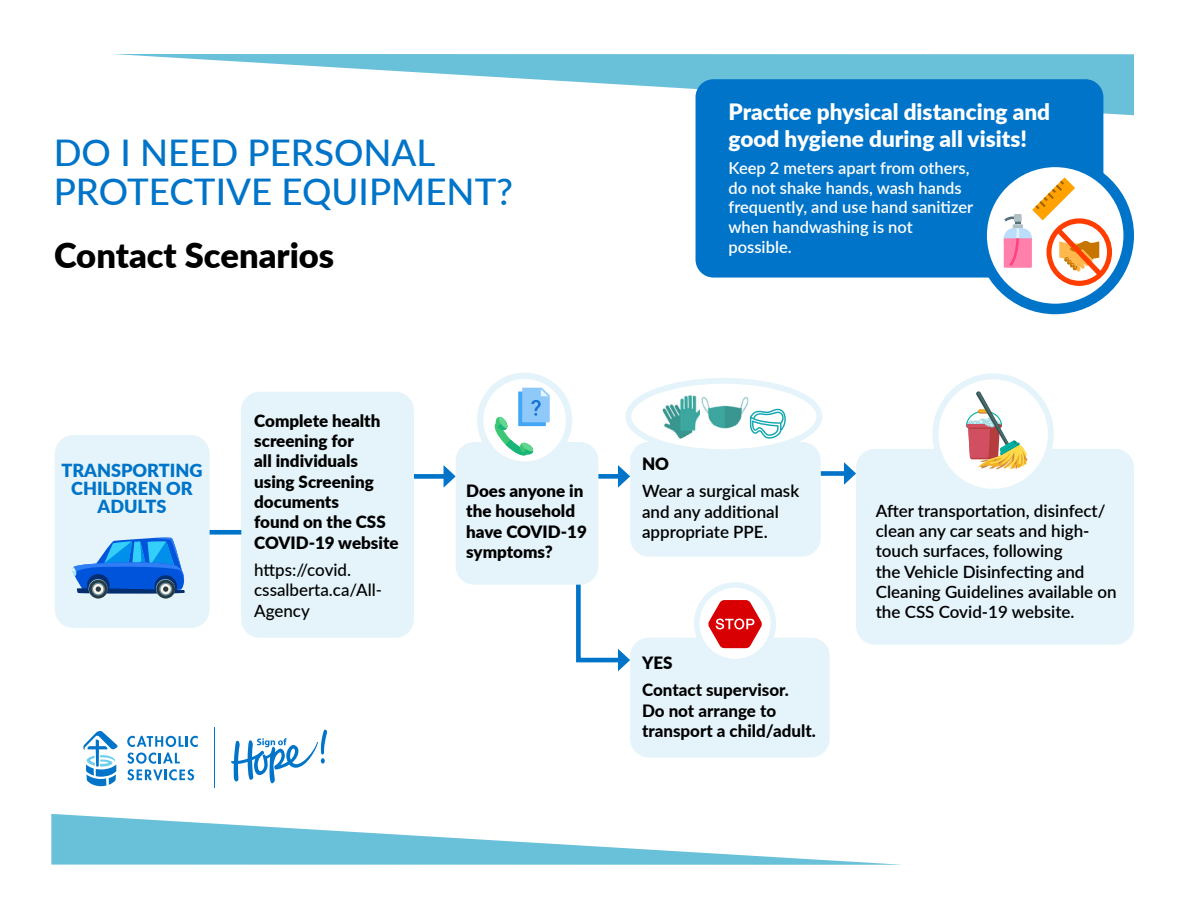
<style>
.page{position:relative;width:1188px;height:918px;background:#fff}
.page>*{position:absolute;margin:0;border:0;box-sizing:border-box;transform-origin:0 0}
.t1{font:500 36.75px/39.3px "Lato";color:#0074c8}
.t2{font:900 34.5px "Lato";color:#000}
.t3{font:900 22.5px/27px "Lato";color:#fff}
.t4{font:900 18px/18px "Lato";color:#0074c8;text-align:center}
.t5{font:600 16.95px/20.4px "Lato";color:#000}
.t6{font:900 16.95px/20.4px "Lato";color:#000}
.t7{font:800 16.95px/20.4px "Lato";color:#000}
.t8{font:500 16.95px/20.4px "Lato";color:#000}
.t9{font:600 16.5px/19.8px "Lato";color:#fff}
</style>
<div class="page">
<svg style="left:576px;top:542px;width:54px;height:129px"></svg>
<div style="left:414px;top:474px;width:34px;height:5px;background:#0074c8"></div>
<svg style="left:444px;top:465px;width:12px;height:22px"></svg>
<div style="left:821px;top:471px;width:27px;height:5px;background:#0074c8"></div>
<svg style="left:844px;top:462px;width:12px;height:23px"></svg>
<div style="left:55px;top:435px;width:155px;height:193px;background:#e4f4fa;border-radius:19px"></div>
<div style="left:241px;top:392px;width:173px;height:246px;background:#e4f4fa;border-radius:19px"></div>
<div style="left:630px;top:638px;width:200px;height:119px;background:#e4f4fa;border-radius:19px"></div>
<div style="left:630px;top:442px;width:191px;height:115px;background:#e4f4fa;border-radius:19px"></div>
<div style="left:856px;top:449px;width:278px;height:196px;background:#e4f4fa;border-radius:19px"></div>
<div style="left:210px;top:530px;width:31px;height:5px;background:#0074c8"></div>
<div style="left:593px;top:474px;width:29px;height:5px;background:#0074c8"></div>
<svg style="left:618px;top:465px;width:12px;height:23px"></svg>
<div style="left:628px;top:381px;width:191px;height:71px;background:#fff;border-radius:50%"></div>
<div style="left:626px;top:378px;width:196px;height:77px;border:6px solid #e4f4fa;border-radius:50%"></div>
<img style="left:660px;top:396px;width:40px;height:48px">
<img style="left:701px;top:396px;width:49px;height:33px">
<svg style="left:750px;top:409px;width:36px;height:30px"></svg>
<div style="left:456px;top:442px;width:142px;height:143px;background:#e4f4fa;border-radius:19px"></div>
<svg style="left:480px;top:376px;width:89px;height:89px"></svg>
<div style="left:477px;top:373px;width:95px;height:95px;border:6px solid #e4f4fa;border-radius:50%"></div>
<svg style="left:495px;top:388px;width:55px;height:68px"></svg>
<svg style="left:114px;top:54px;width:1020px;height:61px"></svg>
<div style="left:696px;top:79px;width:407px;height:199px;background:#0074c8;border-radius:18px"></div>
<svg style="left:982px;top:162px;width:147px;height:147px"></svg>
<div style="left:976px;top:157px;width:158px;height:157px;border:11px solid #0074c8;border-radius:50%"></div>
<svg style="left:1004px;top:177px;width:108px;height:109px;background:#f2cebe"></svg>
<svg style="left:51px;top:814px;width:851px;height:51px"></svg>
<svg style="left:127px;top:736px;width:71px;height:11px"></svg>
<svg style="left:127px;top:753px;width:67px;height:27px"></svg>
<svg style="left:83px;top:731px;width:35px;height:55px"></svg>
<hr style="left:215px;top:727px;width:1px;height:61px;background:#0074c8">
<svg style="left:231px;top:729px;width:96px;height:55px"></svg>
<div style="left:89px;top:580px;width:19px;height:18px;background:#2b3b42;border-radius:50%"></div>
<svg style="left:92px;top:583px;width:13px;height:13px"></svg>
<div style="left:156px;top:580px;width:19px;height:18px;background:#2b3b42;border-radius:50%"></div>
<svg style="left:159px;top:583px;width:13px;height:13px"></svg>
<svg style="left:71px;top:537px;width:114px;height:57px"></svg>
<svg style="left:697px;top:585px;width:76px;height:77px"></svg>
<div style="left:694px;top:582px;width:82px;height:82px;border:5px solid #e4f4fa;border-radius:50%"></div>
<svg style="left:708px;top:600px;width:54px;height:48px"></svg>
<div style="left:935px;top:376px;width:116px;height:116px;background:#fff;border-radius:50%"></div>
<div style="left:932px;top:373px;width:122px;height:122px;border:6px solid #e4f4fa;border-radius:50%"></div>
<svg style="left:966px;top:391px;width:62px;height:78px"></svg>
<h1 class="t1" style="left:54px;top:131px;width:461px">DO I NEED PERSONAL<br>PROTECTIVE EQUIPMENT?</h1>
<h2 class="t2" style="left:54px;top:230px;width:282px">Contact Scenarios</h2>
<h3 class="t3" style="left:729px;top:98px;width:323px">Practice physical distancing and good hygiene during all visits!</h3>
<p class="t9" style="left:729px;top:157px;width:246px">Keep 2 meters apart from others, do not shake hands, wash hands frequently, and use hand sanitizer when handwashing is not possible.</p>
<p class="t6" style="left:254px;top:409px;width:146px">Complete health screening for<br>all individuals using Screening documents<br>found on the CSS<br>COVID-19 website</p>
<p class="t8" style="left:254px;top:559px;width:130px">https://covid. cssalberta.ca/All-<br>Agency</p>
<p class="t4" style="left:61px;top:460px;width:143px">TRANSPORTING<br>CHILDREN OR<br>ADULTS</p>
<p class="t6" style="left:642px;top:453px;width:29px">NO</p>
<p class="t6" style="left:466px;top:480px;width:122px">Does anyone in the household have COVID-19 symptoms?</p>
<p class="t5" style="left:642px;top:480px;width:159px">Wear a surgical mask and any additional appropriate PPE.</p>
<p class="t6" style="left:642px;top:652px;width:32px">YES</p>
<p class="t7" style="left:642px;top:679px;width:175px">Contact supervisor.<br>Do not arrange to transport a child/adult.</p>
<p class="t5" style="left:876px;top:499px;width:242px">After transportation, disinfect/ clean any car seats and high&shy;touch surfaces, following<br>the Vehicle Disinfecting and<br>Cleaning Guidelines available on the CSS Covid-19 website.</p>
</div>
